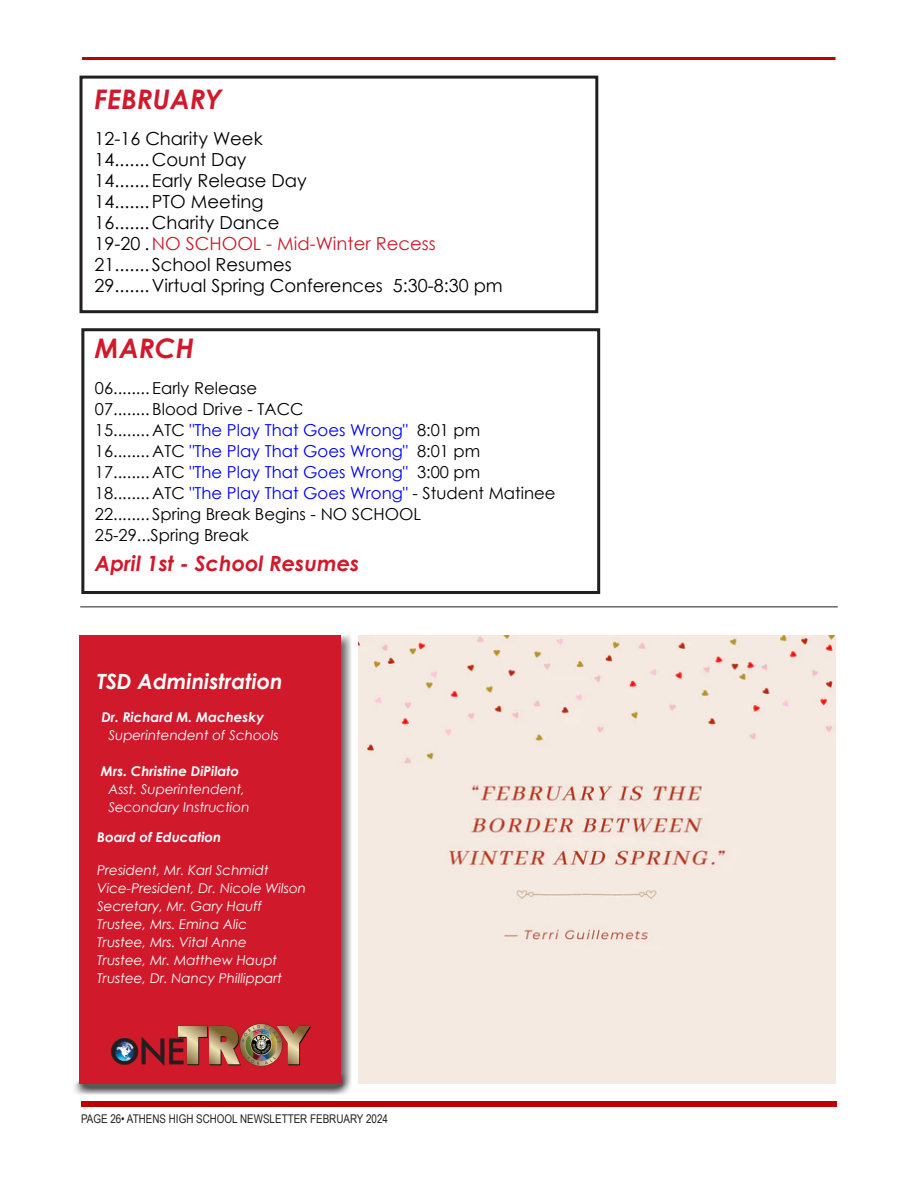
<style>
.page{position:relative;width:918px;height:1188px;background:#fff}
.page>*{position:absolute;margin:0;border:0;box-sizing:border-box;transform-origin:0 0}
.Body_text{font:italic 700 27px "Century Gothic";color:#d01a2b}
.Body_text-2{font:italic 700 21px "Century Gothic";color:#d01a2b}
.Body_text-3{font:italic 700 21px "Century Gothic";color:#fff}
.Body_text-4{font:18px "Century Gothic";color:#000}
.Body_text-5{font:18px "Century Gothic";color:#d01a2b}
.Body_text-6{font:16.5px "Century Gothic";color:#000}
.Body_text-7{font:16.5px "Century Gothic";color:#00f}
.Body_text-8{font:italic 13.5px "Century Gothic";color:#fff}
.Body_text-9{font:italic 700 13.5px "Century Gothic";color:#fff}
.t1{font:12px "Arial Narrow";color:#231f20}
.s1{color:#000}
.s2{color:#00f}
</style>
<div class="page">
<hr style="left:82px;top:57px;width:754px;height:3px;background:#c00000">
<div style="left:81px;top:1101px;width:756px;height:6px;background:#c00000"></div>
<div style="left:81px;top:328px;width:519px;height:266px;border:3px solid #231f20"></div>
<hr style="left:80px;top:607px;width:758px;height:1px;background:#231f20">
<div style="left:71px;top:628px;width:281px;height:467px;background:#231f20;opacity:.75"></div>
<div style="left:80px;top:635px;width:261px;height:449px;background:#d01a2b"></div>
<img style="left:111px;top:1023px;width:199px;height:44px">
<div style="left:80px;top:76px;width:518px;height:237px;border:3px solid #231f20"></div>
<div style="left:359px;top:635px;width:477px;height:449px;background:#f4eae1"></div>
<p class="Body_text" style="left:94px;top:79px;width:129px">FEBRUARY</p>
<p class="Body_text-4" style="left:94px;top:126px;width:170px">12-16 Charity Week</p>
<p class="Body_text-4" style="left:94px;top:147px;width:154px">14....... Count Day</p>
<p class="Body_text-4" style="left:94px;top:168px;width:214px">14....... Early Release Day</p>
<p class="Body_text-4" style="left:94px;top:189px;width:171px">14.......PTO Meeting</p>
<p class="Body_text-4" style="left:94px;top:210px;width:187px">16....... Charity Dance</p>
<p class="Body_text-5" style="left:94px;top:231px;width:343px"><span class="s1">19-20 .</span>NO SCHOOL - Mid-Winter Recess</p>
<p class="Body_text-4" style="left:94px;top:252px;width:199px">21....... School Resumes</p>
<p class="Body_text-4" style="left:94px;top:273px;width:410px">29....... Virtual Spring Conferences 5:30-8:30 pm</p>
<p class="Body_text" style="left:95px;top:327px;width:101px">MARCH</p>
<p class="Body_text-6" style="left:95px;top:376px;width:164px">06........ Early Release</p>
<p class="Body_text-6" style="left:95px;top:397px;width:210px">07........ Blood Drive - TACC</p>
<p class="Body_text-7" style="left:95px;top:418px;width:387px"><span class="s1">15........ ATC</span> "The Play That Goes Wrong" <span class="s1">8:01 pm</span></p>
<p class="Body_text-7" style="left:95px;top:439px;width:387px"><span class="s1">16........ ATC</span> "The Play That Goes Wrong" <span class="s1">8:01 pm</span></p>
<p class="Body_text-7" style="left:95px;top:460px;width:387px"><span class="s1">17........ ATC</span> "The Play That Goes Wrong" <span class="s1">3:00 pm</span></p>
<p class="Body_text-6" style="left:95px;top:481px;width:462px">18........ ATC <span class="s2">"The Play That Goes Wrong"</span> - Student Matinee</p>
<p class="Body_text-6" style="left:95px;top:502px;width:328px">22........ Spring Break Begins - NO SCHOOL</p>
<p class="Body_text-6" style="left:95px;top:523px;width:155px">25-29...Spring Break</p>
<p class="Body_text-2" style="left:95px;top:547px;width:266px">April 1st - School Resumes</p>
<p class="Body_text-3" style="left:97px;top:666px;width:187px">TSD Administration</p>
<p class="Body_text-9" style="left:101px;top:707px;width:164px">Dr. Richard M. Machesky</p>
<p class="Body_text-8" style="left:108px;top:726px;width:172px">Superintendent of Schools</p>
<p class="Body_text-9" style="left:101px;top:761px;width:140px">Mrs. Christine DiPilato</p>
<p class="Body_text-8" style="left:108px;top:780px;width:138px">Asst. Superintendent,</p>
<p class="Body_text-8" style="left:108px;top:798px;width:143px">Secondary Instruction</p>
<p class="Body_text-9" style="left:97px;top:827px;width:126px">Board of Education</p>
<p class="Body_text-8" style="left:97px;top:861px;width:173px">President, Mr. Karl Schmidt</p>
<p class="Body_text-8" style="left:97px;top:879px;width:210px">Vice-President, Dr. Nicole Wilson</p>
<p class="Body_text-8" style="left:97px;top:897px;width:166px">Secretary, Mr. Gary Hauff</p>
<p class="Body_text-8" style="left:97px;top:915px;width:151px">Trustee, Mrs. Emina Alic</p>
<p class="Body_text-8" style="left:97px;top:933px;width:151px">Trustee, Mrs. Vital Anne</p>
<p class="Body_text-8" style="left:97px;top:951px;width:181px">Trustee, Mr. Matthew Haupt</p>
<p class="Body_text-8" style="left:97px;top:969px;width:186px">Trustee, Dr. Nancy Phillippart</p>
<p class="t1" style="left:81px;top:1110px;width:308px">PAGE 26• ATHENS HIGH SCHOOL NEWSLETTER FEBRUARY 2024</p>
</div>
